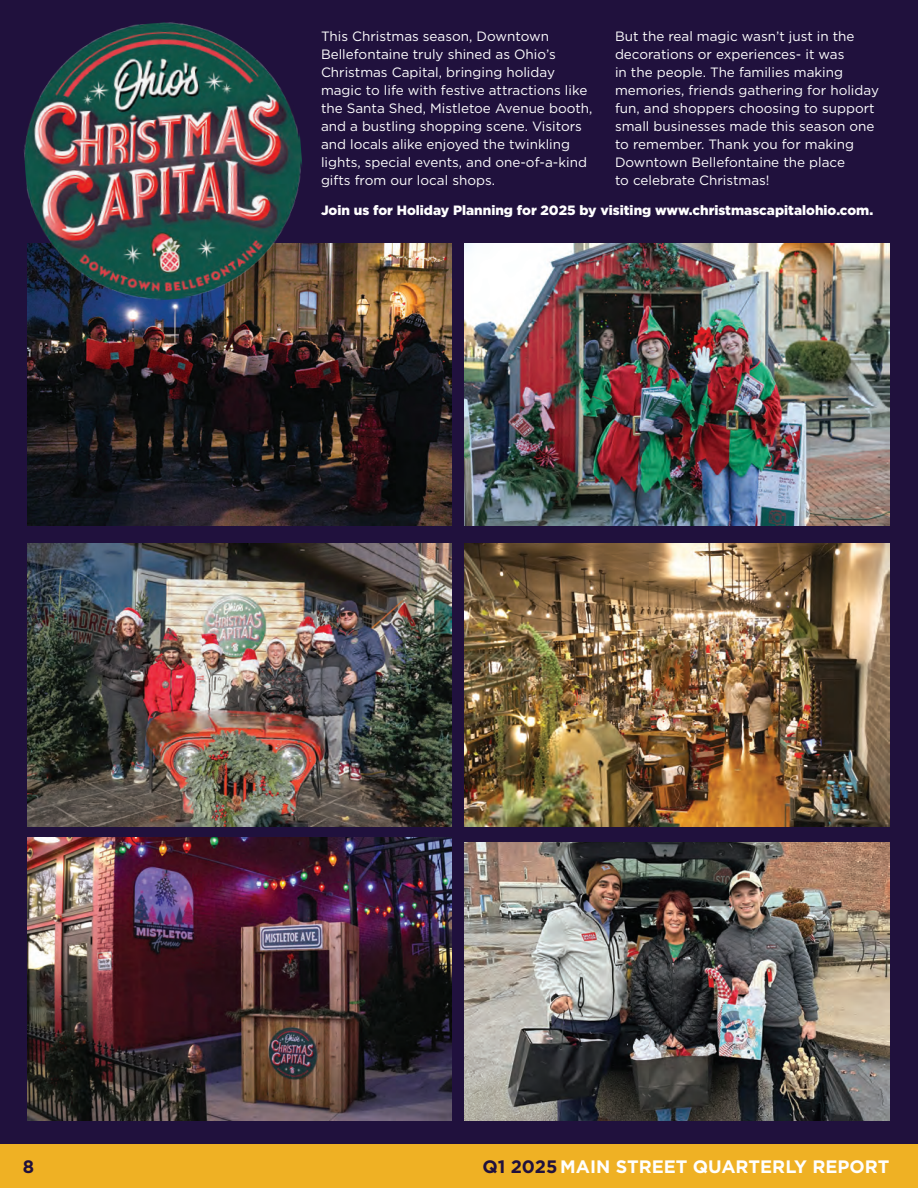
<style>
.page{position:relative;width:918px;height:1188px;background:#fff}
.page>*{position:absolute;margin:0;border:0;box-sizing:border-box;transform-origin:0 0}
.t1{font:700 18px "Gotham";color:#fff}
.t2{font:700 18px "Gotham";color:#20113d}
.t3{font:13.5px/18px "Gotham";color:#fff}
.t4{font:900 13.5px "Gotham";color:#fff}
.s1{color:#20113d}
</style>
<div class="page">
<div style="left:0;top:1144px;width:918px;height:44px;background:#efb124"></div>
<div style="left:0;top:0;width:918px;height:1144px;background:#20113d"></div>
<img style="left:27px;top:243px;width:425px;height:283px">
<img style="left:27px;top:543px;width:425px;height:283px">
<img style="left:27px;top:837px;width:425px;height:284px">
<img style="left:465px;top:243px;width:425px;height:283px">
<img style="left:465px;top:543px;width:425px;height:283px">
<img style="left:465px;top:843px;width:425px;height:277px">
<img style="left:24px;top:22px;width:288px;height:288px">
<p class="t3" style="left:321px;top:27px;width:273px">This Christmas season, Downtown Bellefontaine truly shined as Ohio’s Christmas Capital, bringing holiday magic to life with festive attractions like the Santa Shed, Mistletoe Avenue booth, and a bustling shopping scene. Visitors and locals alike enjoyed the twinkling lights, special events, and one-of-a-kind gifts from our local shops.</p>
<p class="t3" style="left:615px;top:27px;width:266px">But the real magic wasn’t just in the decorations or experiences- it was<br>in the people. The families making memories, friends gathering for holiday fun, and shoppers choosing to support small businesses made this season one to remember. Thank you for making Downtown Bellefontaine the place<br>to celebrate Christmas!</p>
<p class="t4" style="left:321px;top:201px;width:554px">Join us for Holiday Planning for 2025 by visiting www.christmascapitalohio.com.</p>
<h1 class="t2" style="left:23px;top:1156px;width:13px">8</h1>
<h1 class="t1" style="left:482px;top:1156px;width:409px"><span class="s1">Q1 2025</span> MAIN STREET QUARTERLY REPORT</h1>
</div>
